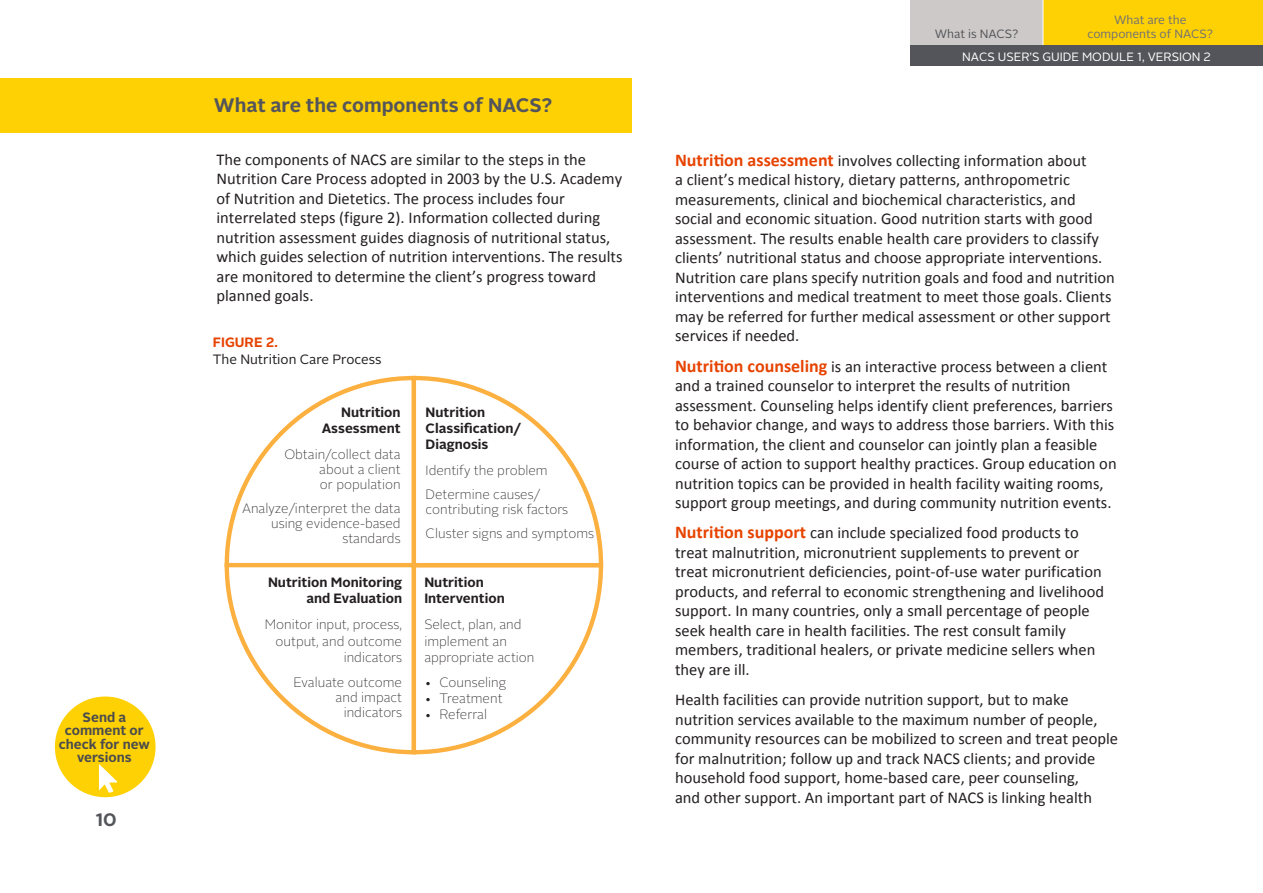
<style>
.page{position:relative;width:1263px;height:893px;background:#fff}
.page>*{position:absolute;margin:0;border:0;box-sizing:border-box;transform-origin:0 0}
.Heading_questions{font:700 19.5px "Alright Sans";color:#54555a}
.t1{font:700 18px "Alright Sans";color:#54555a}
.t2{font:16.5px/19.5px "Calibri";color:#231f20}
.t3{font:100 13.5px/15px "Alright Sans";color:#231f20;text-align:right}
.t4{font:700 13.5px/16.2px "Alright Sans";color:#231f20;text-align:right}
.Send_a_comment{font:700 13.5px/13.5px "Alright Sans";color:#4b4c4d;text-align:center}
.No_Spacing{font:13.5px "Alright Sans";color:#231f20}
.No_Spacing-2{font:700 13.5px "Alright Sans";color:#e74300}
.t5{font:12px "Alright Sans";color:#fff}
.t6{font:12px/14.4px "Alright Sans";color:#717074;text-align:center}
.t7{font:12px "Alright Sans";color:#54555a}
.s1{font-weight:700;font-size:18px;color:#e74300}
</style>
<div class="page">
<div style="left:910px;top:0;width:133px;height:65px;background:#cdc9c8"></div>
<div style="left:1043px;top:0;width:220px;height:66px;background:#fed105"></div>
<div style="left:910px;top:46px;width:352px;height:20px;background:#54555a"></div>
<svg style="left:224px;top:375px;width:380px;height:380px"></svg>
<div style="left:0;top:78px;width:631px;height:54px;background:#fed105"></div>
<div style="left:56px;top:697px;width:99px;height:99px;background:#fed105;border-radius:50%"></div>
<div style="left:55px;top:696px;width:101px;height:101px;border:2px solid #fed105;border-radius:50%"></div>
<svg style="left:100px;top:766px;width:16px;height:25px"></svg>
<div style="left:97px;top:763px;width:22px;height:31px;border:2px solid #fed105"></div>
<p class="Send_a_comment" style="left:59px;top:710px;width:93px">Send a comment or check for new versions</p>
<p class="t1" style="left:96px;top:807px;width:22px">10</p>
<p class="Heading_questions" style="left:214px;top:92px;width:340px">What are the components of NACS?</p>
<p class="t2" style="left:216px;top:149px;width:407px">The components of NACS are similar to the steps in the Nutrition Care Process adopted in 2003 by the U.S. Academy of Nutrition and Dietetics. The process includes four interrelated steps (figure 2). Information collected during nutrition assessment guides diagnosis of nutritional status, which guides selection of nutrition interventions. The results are monitored to determine the client’s progress toward planned goals.</p>
<p class="No_Spacing-2" style="left:213px;top:333px;width:66px">FIGURE 2.</p>
<p class="No_Spacing" style="left:213px;top:350px;width:170px">The Nutrition Care Process</p>
<p class="t4" style="left:322px;top:404px;width:80px">Nutrition<br>Assessment</p>
<p class="t3" style="left:284px;top:447px;width:118px">Obtain/collect data</p>
<p class="t3" style="left:319px;top:462px;width:83px">about a client</p>
<p class="t3" style="left:320px;top:477px;width:82px">or population</p>
<p class="t3" style="left:242px;top:501px;width:160px">Analyze/interpret the data</p>
<p class="t3" style="left:271px;top:516px;width:131px">using evidence-based standards</p>
<h1 class="t4" style="left:268px;top:574px;width:136px">Nutrition Monitoring and Evaluation</h1>
<h1 class="t3" style="left:265px;top:617px;width:139px;line-height:16.2px">Monitor input, process, output, and outcome indicators</h1>
<h1 class="t3" style="left:293px;top:675px;width:110px">Evaluate outcome and impact indicators</h1>
<p class="t4" style="left:426px;top:404px;width:61px">Nutrition</p>
<p class="t4" style="left:426px;top:420px;width:97px">Classification/</p>
<p class="t4" style="left:426px;top:437px;width:64px">Diagnosis</p>
<p class="t3" style="left:426px;top:463px;width:124px">Identify the problem</p>
<p class="t3" style="left:426px;top:487px;width:116px">Determine causes/</p>
<p class="t3" style="left:426px;top:502px;width:144px">contributing risk factors</p>
<p class="t3" style="left:426px;top:526px;width:170px">Cluster signs and symptoms</p>
<p class="t4" style="left:424px;top:574px;width:61px">Nutrition</p>
<p class="t4" style="left:424px;top:590px;width:82px">Intervention</p>
<p class="t3" style="left:424px;top:617px;width:99px">Select, plan, and</p>
<p class="t3" style="left:424px;top:634px;width:84px">implement an</p>
<p class="t3" style="left:424px;top:650px;width:112px">appropriate action</p>
<p class="t3" style="left:424px;top:675px;width:83px">• Counseling</p>
<p class="t3" style="left:424px;top:691px;width:80px">• Treatment</p>
<p class="t3" style="left:424px;top:707px;width:64px">• Referral</p>
<p class="t6" style="left:1087px;top:13px;width:127px">What are the components of NACS?</p>
<p class="t5" style="left:962px;top:48px;width:250px">NACS USER’S GUIDE MODULE 1, VERSION 2</p>
<p class="t7" style="left:935px;top:26px;width:85px">What is NACS?</p>
<p class="t2" style="left:675px;top:151px;width:441px"><span class="s1">Nutrition assessment</span> involves collecting information about<br>a client’s medical history, dietary patterns, anthropometric measurements, clinical and biochemical characteristics, and social and economic situation. Good nutrition starts with good assessment. The results enable health care providers to classify clients’ nutritional status and choose appropriate interventions.<br>Nutrition care plans specify nutrition goals and food and nutrition interventions and medical treatment to meet those goals. Clients may be referred for further medical assessment or other support services if needed.</p>
<p class="t2" style="left:675px;top:356px;width:443px"><span class="s1">Nutrition counseling</span> is an interactive process between a client and a trained counselor to interpret the results of nutrition assessment. Counseling helps identify client preferences, barriers to behavior change, and ways to address those barriers. With this information, the client and counselor can jointly plan a feasible course of action to support healthy practices. Group education on nutrition topics can be provided in health facility waiting rooms, support group meetings, and during community nutrition events.</p>
<p class="t2" style="left:675px;top:523px;width:431px"><span class="s1">Nutrition support</span> can include specialized food products to treat malnutrition, micronutrient supplements to prevent or treat micronutrient deficiencies, point-of-use water purification products, and referral to economic strengthening and livelihood support. In many countries, only a small percentage of people seek health care in health facilities. The rest consult family members, traditional healers, or private medicine sellers when they are ill.</p>
<p class="t2" style="left:675px;top:690px;width:445px">Health facilities can provide nutrition support, but to make nutrition services available to the maximum number of people, community resources can be mobilized to screen and treat people for malnutrition; follow up and track NACS clients; and provide household food support, home-based care, peer counseling,<br>and other support. An important part of NACS is linking health</p>
</div>
